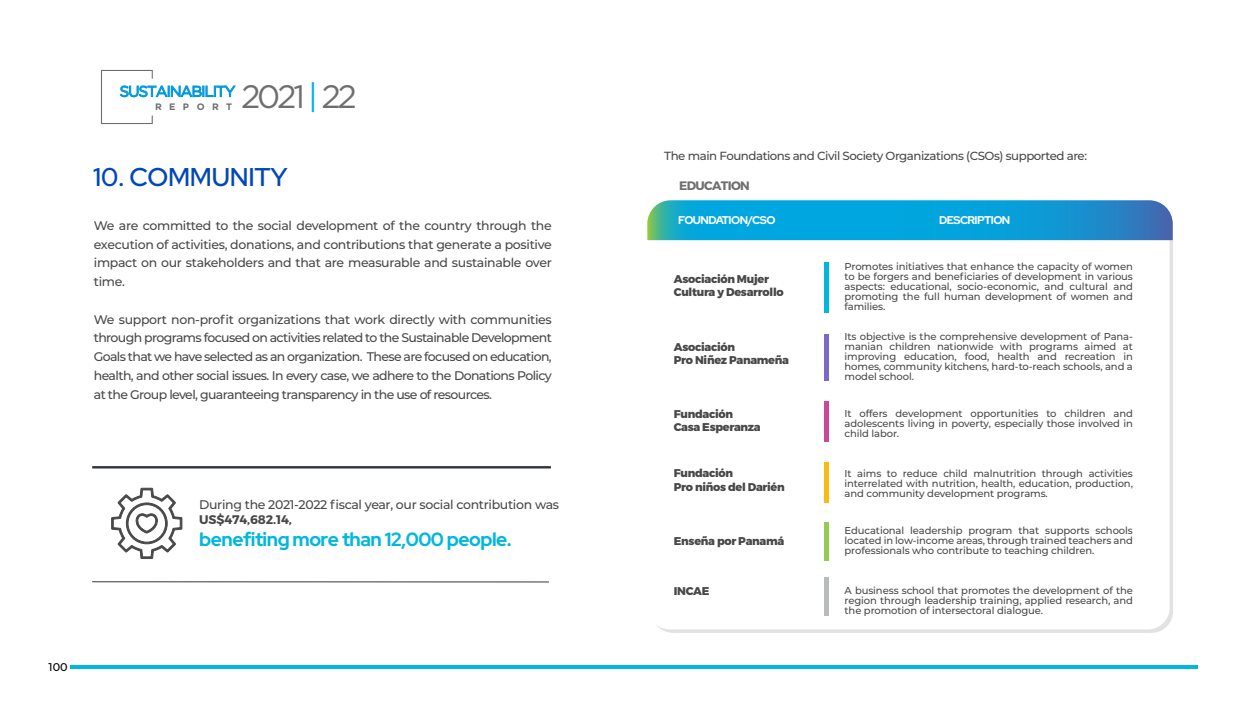
<style>
.page{position:relative;width:1260px;height:702px;background:#fff}
.page>*{position:absolute;margin:0;border:0;box-sizing:border-box;transform-origin:0 0}
.t1{font:32.38px "Gotham HTF";letter-spacing:-.1em;color:#6f6f6f}
.t2{font:300 25.62px "Red Hat Display";letter-spacing:-.01em;color:#0047ba}
.t3{font:700 19.12px "Red Hat Display";letter-spacing:-.025em;color:#00b7dd}
.t4{font:15.12px "Gotham HTF";letter-spacing:-.075em;color:#0099dc}
.t5{font:500 12.5px/18.8px "Montserrat";letter-spacing:-.025em;color:#484848;text-align:justify}
.t6{font:700 12.5px "Montserrat";letter-spacing:-.01em;color:#484848}
.t7{font:700 12.25px "Montserrat";letter-spacing:-.05em;color:#6f6f6f}
.t8{font:500 11.75px "Montserrat";letter-spacing:-.04em;color:#484848}
.t9{font:800 11.25px/13.8px "Montserrat";letter-spacing:-.025em;color:#484848}
.t10{font:700 11.25px "Red Hat Display";letter-spacing:-.05em;color:#fff}
.t11{font:500 11.25px "Montserrat";color:#000}
.t12{font:500 10px/10px "Montserrat";letter-spacing:-.01em;color:#484848;text-align:justify}
.t13{font:700 9.38px "Gotham HTF";letter-spacing:.8em;color:#6f6f6f}
.s1{color:#00aeef}
</style>
<div class="page">
<hr style="left:70px;top:665px;width:1128px;height:4px;background:#00b7dd">
<svg style="left:647px;top:200px;width:526px;height:40px;background:#129fd4"></svg>
<hr style="left:825px;top:334px;width:4px;height:46px;background:#7e68c6">
<hr style="left:825px;top:401px;width:4px;height:40px;background:#cb479c">
<hr style="left:825px;top:462px;width:4px;height:40px;background:#fdb913">
<hr style="left:825px;top:262px;width:4px;height:51px;background:#00b7dd">
<hr style="left:825px;top:523px;width:4px;height:38px;background:#95ca55">
<hr style="left:825px;top:578px;width:4px;height:38px;background:#b8babc">
<svg style="left:111px;top:487px;width:71px;height:72px"></svg>
<hr style="left:92px;top:466px;width:459px;height:3px;background:#34373d">
<hr style="left:92px;top:581px;width:457px;height:1px;background:#34373d">
<svg style="left:101px;top:70px;width:135px;height:54px"></svg>
<h1 class="t1" style="left:241px;top:78px;width:117px">2021 <span class="s1">|</span> 22</h1>
<h3 class="t4" style="left:120px;top:83px;width:117px">SUSTAINABILITY</h3>
<p class="t13" style="left:155px;top:101px;width:79px">REPORT</p>
<h2 class="t2" style="left:93px;top:161px;width:196px">10. COMMUNITY</h2>
<p class="t5" style="left:94px;top:216px;width:460px">We are committed to the social development of the country through the execution of activities, donations, and contributions that generate a positive impact on our stakeholders and that are measurable and sustainable over time.</p>
<p class="t5" style="left:94px;top:309px;width:460px">We support non-profit organizations that work directly with communities through programs focused on activities related to the Sustainable Development Goals that we have selected as an organization. These are focused on education, health, and other social issues. In every case, we adhere to the Donations Policy at the Group level, guaranteeing transparency in the use of resources.</p>
<p class="t5" style="left:199px;top:495px;width:361px">During the 2021-2022 fiscal year, our social contribution was</p>
<p class="t6" style="left:199px;top:512px;width:94px">US$474,682.14,</p>
<h3 class="t3" style="left:199px;top:527px;width:314px">benefiting more than 12,000 people.</h3>
<p class="t11" style="left:49px;top:659px;width:21px">100</p>
<p class="t8" style="left:664px;top:148px;width:424px">The main Foundations and Civil Society Organizations (CSOs) supported are:</p>
<p class="t7" style="left:679px;top:178px;width:72px">EDUCATION</p>
<p class="t10" style="left:678px;top:213px;width:99px">FOUNDATION/CSO</p>
<p class="t10" style="left:939px;top:213px;width:73px">DESCRIPTION</p>
<p class="t9" style="left:674px;top:272px;width:111px">Asociación Mujer<br>Cultura y Desarrollo</p>
<p class="t9" style="left:674px;top:340px;width:117px">Asociación<br>Pro Niñez Panameña</p>
<p class="t9" style="left:674px;top:407px;width:88px">Fundación<br>Casa Esperanza</p>
<p class="t9" style="left:674px;top:466px;width:112px">Fundación<br>Pro niños del Darién</p>
<p class="t9" style="left:674px;top:534px;width:112px">Enseña por Panamá</p>
<p class="t9" style="left:674px;top:585px;width:37px">INCAE</p>
<p class="t12" style="left:845px;top:261px;width:290px">Promotes initiatives that enhance the capacity of women to be forgers and beneficiaries of development in various aspects: educational, socio-economic, and cultural and promoting the full human development of women and families.</p>
<p class="t12" style="left:845px;top:331px;width:290px">Its objective is the comprehensive development of Pana&shy;manian children nationwide with programs aimed at improving education, food, health and recreation in homes, community kitchens, hard-to-reach schools, and a model school.</p>
<p class="t12" style="left:845px;top:408px;width:290px">It offers development opportunities to children and adolescents living in poverty, especially those involved in child labor.</p>
<p class="t12" style="left:845px;top:468px;width:290px">It aims to reduce child malnutrition through activities interrelated with nutrition, health, education, production, and community development programs.</p>
<p class="t12" style="left:845px;top:525px;width:290px">Educational leadership program that supports schools located in low-income areas, through trained teachers and professionals who contribute to teaching children.</p>
<p class="t12" style="left:845px;top:585px;width:290px">A business school that promotes the development of the region through leadership training, applied research, and the promotion of intersectoral dialogue.</p>
</div>
